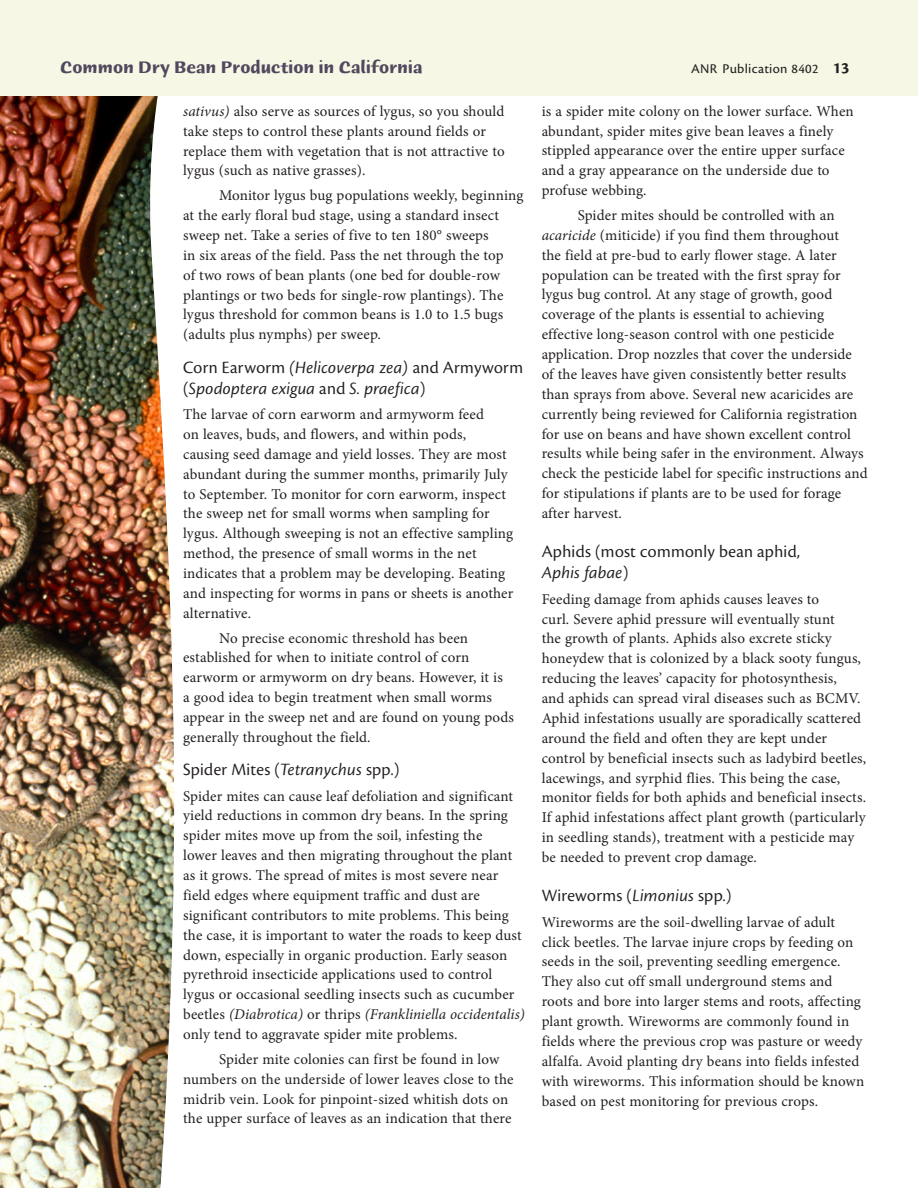
<style>
.page{position:relative;width:918px;height:1188px;background:#fff}
.page>*{position:absolute;margin:0;border:0;box-sizing:border-box;transform-origin:0 0}
.t1{font:18px "Cronos Pro Disp";letter-spacing:.02em;color:#231f20}
.t2{font:18px "Cronos Pro Disp It";letter-spacing:.02em;color:#231f20}
.t3{font:700 18px "Humana Sans ITC";color:#51485d}
.t4{font:15px/19.8px "Minion Pro";letter-spacing:.01em;color:#231f20}
.t5{font:13.8px "Cronos Pro Capt";letter-spacing:.02em;color:#231f20}
.s1{font-family:"Cronos Pro";font-weight:700;font-size:16.5px}
.s2{font-style:italic}
.s3{font-family:"Cronos Pro Disp It"}
.s4{font-family:"Cronos Pro Disp"}
</style>
<div class="page">
<img style="left:0;top:96px;width:175px;height:1092px">
<div style="left:0;top:0;width:918px;height:96px;background:#f7f7e6"></div>
<p class="t3" style="left:60px;top:58px;width:364px">Common Dry Bean Production in California</p>
<p class="t5" style="left:691px;top:61px;width:160px">ANR Publication 8402 <span class="s1">13</span></p>
<p class="t4" style="left:183px;top:101px;width:323px"><span class="s2">sativus)</span> also serve as sources of lygus, so you should take steps to control these plants around fields or replace them with vegetation that is not attractive to lygus (such as native grasses).</p>
<p class="t4" style="left:183px;top:186px;width:342px;text-indent:36px">Monitor lygus bug populations weekly, beginning at the early floral bud stage, using a standard insect sweep net. Take a series of five to ten 180° sweeps<br>in six areas of the field. Pass the net through the top<br>of two rows of bean plants (one bed for double-row plantings or two beds for single-row plantings). The lygus threshold for common beans is 1.0 to 1.5 bugs (adults plus nymphs) per sweep.</p>
<p class="t1" style="left:183px;top:357px;width:341px">Corn Earworm <span class="s3">(Helicoverpa zea)</span> and Armyworm</p>
<p class="t2" style="left:183px;top:378px;width:244px"><span class="s4">(</span>Spodoptera exigua <span class="s4">and</span> S. praefica<span class="s4">)</span></p>
<p class="t4" style="left:183px;top:404px;width:332px">The larvae of corn earworm and armyworm feed<br>on leaves, buds, and flowers, and within pods, causing seed damage and yield losses. They are most abundant during the summer months, primarily July to September. To monitor for corn earworm, inspect the sweep net for small worms when sampling for lygus. Although sweeping is not an effective sampling method, the presence of small worms in the net indicates that a problem may be developing. Beating and inspecting for worms in pans or sheets is another alternative.</p>
<p class="t4" style="left:183px;top:628px;width:332px;text-indent:36px">No precise economic threshold has been established for when to initiate control of corn earworm or armyworm on dry beans. However, it is<br>a good idea to begin treatment when small worms appear in the sweep net and are found on young pods generally throughout the field.</p>
<p class="t1" style="left:183px;top:759px;width:218px">Spider Mites (<span class="s3">Tetranychus</span> spp.)</p>
<p class="t4" style="left:183px;top:786px;width:343px">Spider mites can cause leaf defoliation and significant yield reductions in common dry beans. In the spring spider mites move up from the soil, infesting the<br>lower leaves and then migrating throughout the plant as it grows. The spread of mites is most severe near field edges where equipment traffic and dust are significant contributors to mite problems. This being the case, it is important to water the roads to keep dust down, especially in organic production. Early season pyrethroid insecticide applications used to control lygus or occasional seedling insects such as cucumber beetles <span class="s2">(Diabrotica)</span> or thrips <span class="s2">(Frankliniella occidentalis) </span>only tend to aggravate spider mite problems.</p>
<p class="t4" style="left:183px;top:1049px;width:332px;text-indent:36px">Spider mite colonies can first be found in low numbers on the underside of lower leaves close to the midrib vein. Look for pinpoint-sized whitish dots on the upper surface of leaves as an indication that there</p>
<p class="t4" style="left:542px;top:101px;width:314px">is a spider mite colony on the lower surface. When abundant, spider mites give bean leaves a finely stippled appearance over the entire upper surface and a gray appearance on the underside due to profuse webbing.</p>
<p class="t4" style="left:542px;top:205px;width:328px;text-indent:36px">Spider mites should be controlled with an <span class="s2">acaricide</span> (miticide) if you find them throughout<br>the field at pre-bud to early flower stage. A later population can be treated with the first spray for lygus bug control. At any stage of growth, good coverage of the plants is essential to achieving effective long-season control with one pesticide application. Drop nozzles that cover the underside of the leaves have given consistently better results than sprays from above. Several new acaricides are currently being reviewed for California registration for use on beans and have shown excellent control results while being safer in the environment. Always check the pesticide label for specific instructions and for stipulations if plants are to be used for forage after harvest.</p>
<p class="t1" style="left:542px;top:542px;width:260px">Aphids (most commonly bean aphid,</p>
<p class="t2" style="left:542px;top:563px;width:88px">Aphis fabae<span class="s4">)</span></p>
<p class="t4" style="left:542px;top:589px;width:326px">Feeding damage from aphids causes leaves to<br>curl. Severe aphid pressure will eventually stunt<br>the growth of plants. Aphids also excrete sticky honeydew that is colonized by a black sooty fungus, reducing the leaves’ capacity for photosynthesis,<br>and aphids can spread viral diseases such as BCMV.<br>Aphid infestations usually are sporadically scattered around the field and often they are kept under control by beneficial insects such as ladybird beetles, lacewings, and syrphid flies. This being the case, monitor fields for both aphids and beneficial insects.<br>If aphid infestations affect plant growth (particularly in seedling stands), treatment with a pesticide may be needed to prevent crop damage.</p>
<p class="t1" style="left:542px;top:886px;width:191px">Wireworms (<span class="s3">Limonius</span> spp.)</p>
<p class="t4" style="left:542px;top:912px;width:324px">Wireworms are the soil-dwelling larvae of adult click beetles. The larvae injure crops by feeding on seeds in the soil, preventing seedling emergence.<br>They also cut off small underground stems and roots and bore into larger stems and roots, affecting plant growth. Wireworms are commonly found in fields where the previous crop was pasture or weedy alfalfa. Avoid planting dry beans into fields infested with wireworms. This information should be known based on pest monitoring for previous crops.</p>
</div>
